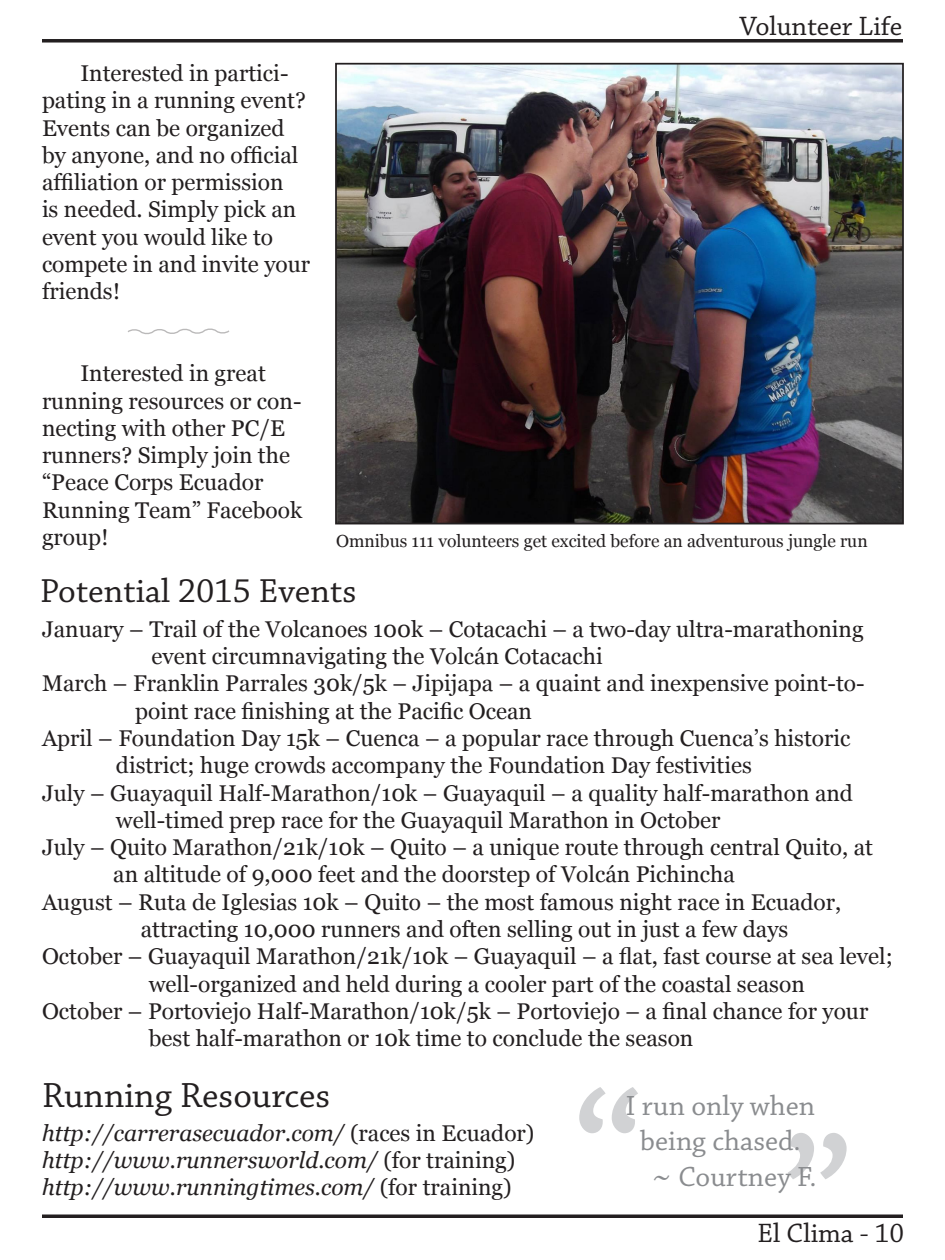
<style>
.page{position:relative;width:945px;height:1260px;background:#fff}
.page>*{position:absolute;margin:0;border:0;box-sizing:border-box;transform-origin:0 0}
.t1{font:203.17px "Chaparral Pro";color:#d1d2d4}
.t2{font:36.75px "Chaparral Pro";color:#231f20}
.t3{font:35px "Chaparral Pro";color:#231f20}
.t4{font:29.22px "Chaparral Pro";color:#8a8c8f}
.t5{font:28px "Chaparral Pro";color:#231f20}
.t6{font:22.75px/27.3px "Georgia";color:#231f20}
.t7{font:italic 22.75px "Georgia";color:#231f20}
.t8{font:17.5px "Georgia";color:#231f20}
.s1{font-style:normal}
.s2{font-family:"Georgia";font-size:29.75px}
</style>
<div class="page">
<svg style="left:42px;top:39px;width:861px;height:4px;background:#3e3a3b"></svg>
<svg style="left:42px;top:1214px;width:861px;height:4px;background:#3e3a3b"></svg>
<img style="left:338px;top:66px;width:563px;height:455px">
<div style="left:335px;top:63px;width:569px;height:461px;border:2px solid #231f20"></div>
<svg style="left:127px;top:328px;width:103px;height:7px"></svg>
<p class="t6" style="left:42px;top:59px;width:270px;text-indent:38px">Interested in partici&shy;pating in a running event?<br>Events can be organized by anyone, and no official affiliation or permission<br>is needed. Simply pick an event you would like to compete in and invite your friends!</p>
<p class="t6" style="left:42px;top:360px;width:262px;text-indent:38px">Interested in great running resources or con&shy;necting with other PC/E runners? Simply join the “Peace Corps Ecuador<br>Running Team” Facebook group!</p>
<p class="t5" style="left:740px;top:10px;width:164px">Volunteer Life</p>
<p class="t8" style="left:336px;top:531px;width:533px">Omnibus 111 volunteers get excited before an adventurous jungle run</p>
<p class="t3" style="left:40px;top:571px;width:318px">Potential 2015 Events</p>
<p class="t6" style="left:152px;top:615px;width:714px;text-indent:-110px">January – Trail of the Volcanoes 100k – Cotacachi – a two-day ultra-marathoning event circumnavigating the Volcán Cotacachi</p>
<p class="t6" style="left:135px;top:670px;width:731px;text-indent:-93px">March – Franklin Parrales 30k/5k – Jipijapa – a quaint and inexpensive point-to&shy;point race finishing at the Pacific Ocean</p>
<p class="t6" style="left:42px;top:724px;width:810px">April – Foundation Day 15k – Cuenca – a popular race through Cuenca’s historic</p>
<p class="t6" style="left:116px;top:752px;width:638px">district; huge crowds accompany the Foundation Day festivities</p>
<p class="t6" style="left:116px;top:779px;width:739px;text-indent:-74px">July – Guayaquil Half-Marathon/10k – Guayaquil – a quality half-marathon and well-timed prep race for the Guayaquil Marathon in October</p>
<p class="t6" style="left:42px;top:834px;width:833px">July – Quito Marathon/21k/10k – Quito – a unique route through central Quito, at</p>
<p class="t6" style="left:113px;top:861px;width:623px">an altitude of 9,000 feet and the doorstep of Volcán Pichincha</p>
<p class="t6" style="left:42px;top:888px;width:801px">August – Ruta de Iglesias 10k – Quito – the most famous night race in Ecuador,</p>
<p class="t6" style="left:141px;top:915px;width:649px">attracting 10,000 runners and often selling out in just a few days</p>
<p class="t6" style="left:149px;top:943px;width:745px;text-indent:-107px">October – Guayaquil Marathon/21k/10k – Guayaquil – a flat, fast course at sea level; well-organized and held during a cooler part of the coastal season</p>
<p class="t6" style="left:149px;top:997px;width:721px;text-indent:-107px">October – Portoviejo Half-Marathon/10k/5k – Portoviejo – a final chance for your best half-marathon or 10k time to conclude the season</p>
<p class="t2" style="left:42px;top:1075px;width:290px">Running Resources</p>
<p class="t7" style="left:42px;top:1120px;width:494px">http://carrerasecuador.com/ <span class="s1">(races in Ecuador)</span></p>
<p class="t7" style="left:42px;top:1147px;width:475px">http://www.runnersworld.com/ <span class="s1">(for training)</span></p>
<p class="t7" style="left:42px;top:1175px;width:471px">http://www.runningtimes.com/ <span class="s1">(for training)</span></p>
<p class="t1" style="left:570px;top:1055px;width:74px">“</p>
<p class="t4" style="left:626px;top:1089px;width:191px">I run only when</p>
<p class="t4" style="left:640px;top:1124px;width:162px">being chased.</p>
<p class="t4" style="left:652px;top:1160px;width:166px"><span class="s2">~</span> Courtney F.</p>
<p class="t1" style="left:783px;top:1098px;width:74px">”</p>
<p class="t5" style="left:757px;top:1218px;width:148px">El Clima - 10</p>
</div>
